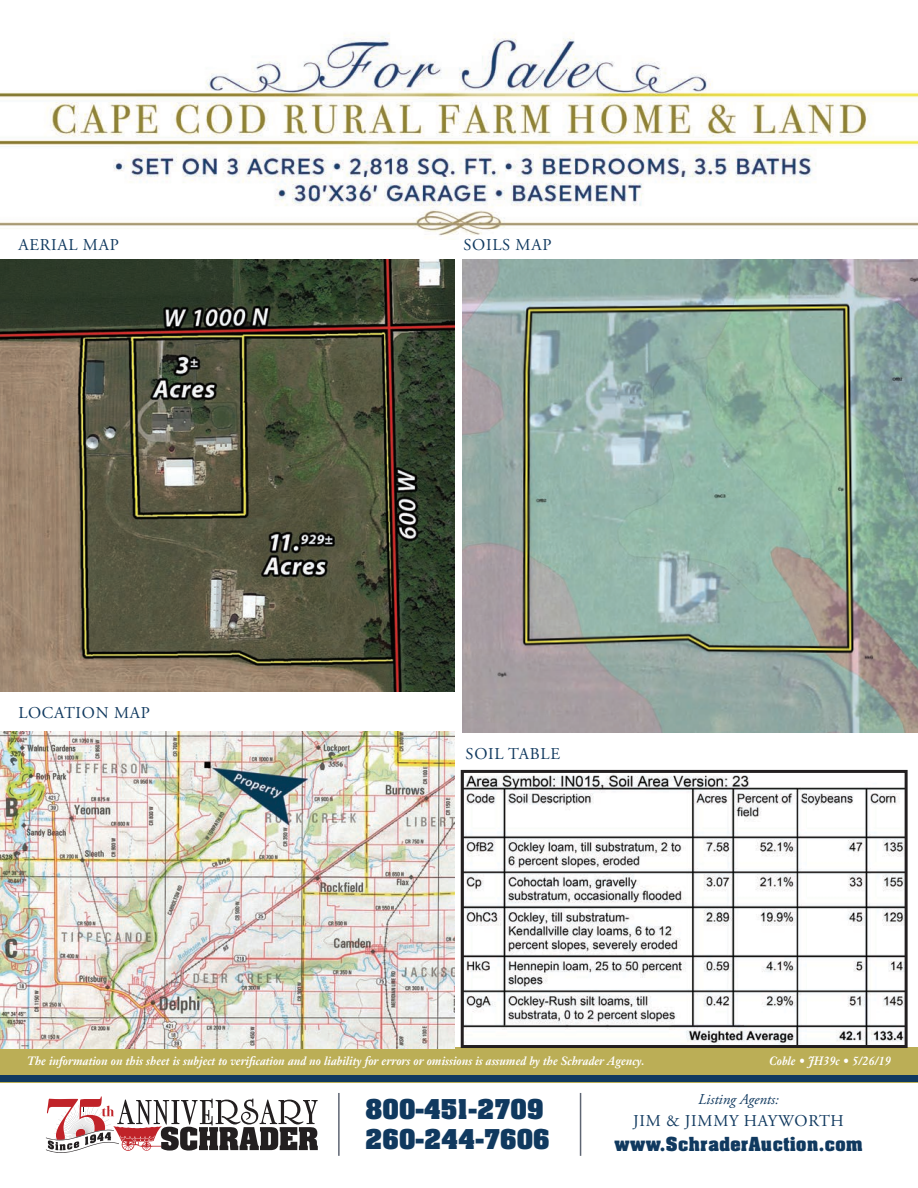
<style>
.page{position:relative;width:918px;height:1188px;background:#fff}
.page>*{position:absolute;margin:0;border:0;box-sizing:border-box;transform-origin:0 0}
.t1{font:700 23.25px/30px "Aachen";letter-spacing:.03em;color:#10395f}
.t2{font:16.5px "Adobe Garamond Pro";letter-spacing:.045em;color:#10395f}
.t3{font:700 16.5px "Aachen";letter-spacing:.03em;color:#10395f}
.t4{font:italic 15px "Adobe Garamond Pro";color:#10395f}
.t5{font:italic 700 12px "Janson Text LT";color:#fff;scale:.93 1}
</style>
<div class="page">
<img style="left:0;top:33px;width:918px;height:203px">
<svg style="left:46px;top:1096px;width:272px;height:57px"></svg>
<hr style="left:338px;top:1093px;width:2px;height:63px;background:#5e6573">
<hr style="left:580px;top:1093px;width:1px;height:63px;background:#5e6573">
<div style="left:0;top:1048px;width:918px;height:35px;background:#bbae56"></div>
<img style="left:0;top:259px;width:454px;height:432px">
<img style="left:0;top:731px;width:454px;height:318px">
<img style="left:463px;top:259px;width:455px;height:473px">
<img style="left:465px;top:774px;width:439px;height:270px">
<div style="left:461px;top:770px;width:447px;height:278px;border:3px solid #231f20"></div>
<div style="left:0;top:1076px;width:918px;height:6px;background:#10395f"></div>
<h2 class="t2" style="left:18px;top:234px;width:102px">AERIAL MAP</h2>
<h2 class="t2" style="left:18px;top:703px;width:133px">LOCATION MAP</h2>
<h2 class="t2" style="left:463px;top:234px;width:90px">SOILS MAP</h2>
<h2 class="t2" style="left:466px;top:744px;width:96px">SOIL TABLE</h2>
<p class="t5" style="left:27px;top:1053px;width:666px">The information on this sheet is subject to verification and no liability for errors or omissions is assumed by the Schrader Agency.</p>
<p class="t5" style="left:769px;top:1053px;width:132px">Coble • JH39c • 5/26/19</p>
<h1 class="t1" style="left:365px;top:1094px;width:185px">800-451-2709<br>260-244-7606</h1>
<p class="t4" style="left:698px;top:1091px;width:82px">Listing Agents:</p>
<h2 class="t2" style="left:633px;top:1111px;width:212px">JIM &amp; JIMMY HAYWORTH</h2>
<h2 class="t3" style="left:614px;top:1132px;width:250px">www.SchraderAuction.com</h2>
</div>
